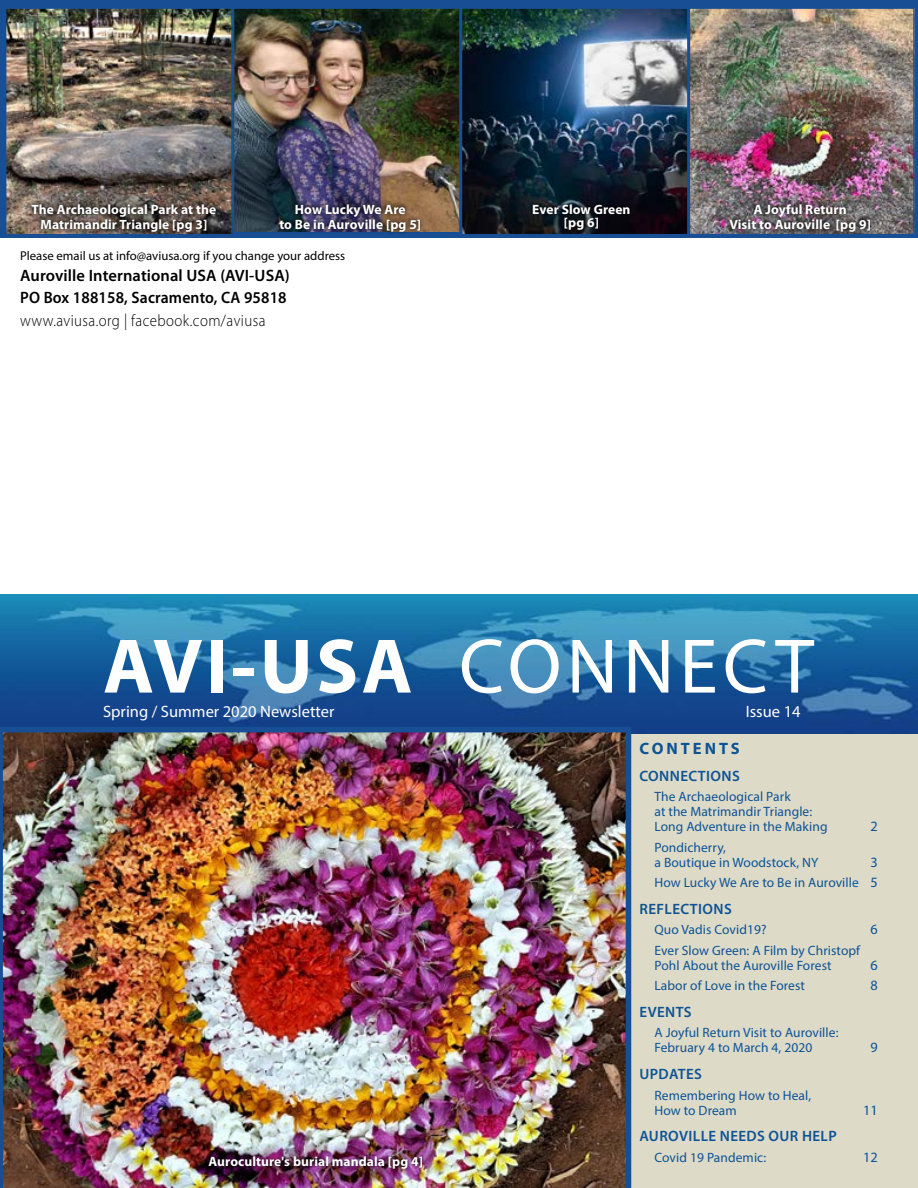
<style>
.page{position:relative;width:918px;height:1188px;background:#fff}
.page>*{position:absolute;margin:0;border:0;box-sizing:border-box;transform-origin:0 0}
.t1{font:700 78px "Myriad Pro";letter-spacing:.04em;color:#fff}
.t2{font:600 16.5px "Myriad Pro";letter-spacing:.005em;color:#000}
.t3{font:300 16.5px "Myriad Pro";letter-spacing:.03em;color:#000;scale:.9 1}
.t4{font:16.5px "Myriad Pro";color:#fff}
.t5{font:600 16.5px "Myriad Pro";letter-spacing:.005em;color:#000;scale:.95 1}
.t6{font:700 16.5px "Myriad Pro";letter-spacing:.18em;color:#0e5396}
.toc_hd_one{font:600 15px "Myriad Pro";letter-spacing:.025em;color:#0e5396}
.toc_title_under_hd{font:14.25px "Myriad Pro";color:#0e5396}
.toc_title_under_hd-2{font:13.5px/15px "Myriad Pro";letter-spacing:.005em;color:#0e5396}
.cover_caption{font:700 13.5px/15px "Myriad Pro";letter-spacing:.005em;color:#fff;text-align:center}
.text_9_75_17{font:12.75px "Myriad Pro";color:#000}
.s1{font-weight:400}
.s2{font-size:14.25px}
</style>
<div class="page">
<div style="left:0;top:0;width:918px;height:238px;background:#184f94"></div>
<img style="left:8px;top:10px;width:222px;height:222px">
<div style="left:5px;top:7px;width:228px;height:228px;border:2px solid #184f94"></div>
<img style="left:236px;top:10px;width:222px;height:222px">
<div style="left:233px;top:7px;width:228px;height:228px;border:2px solid #184f94"></div>
<img style="left:464px;top:10px;width:448px;height:222px">
<div style="left:461px;top:7px;width:228px;height:228px;border:2px solid #184f94"></div>
<div style="left:689px;top:7px;width:226px;height:228px;border:2px solid #184f94"></div>
<svg style="left:27px;top:198px;width:193px;height:37px;background:#504844"></svg>
<img style="left:275px;top:198px;width:150px;height:37px">
<svg style="left:528px;top:198px;width:106px;height:37px;background:#0f151d"></svg>
<img style="left:725px;top:198px;width:150px;height:37px">
<div style="left:17px;top:732px;width:901px;height:456px;background:#dddac7"></div>
<img style="left:0;top:594px;width:918px;height:139px">
<img style="left:0;top:727px;width:631px;height:461px">
<div style="left:207px;top:1153px;width:218px;height:18px;background:#000;opacity:.75"></div>
<p class="cover_caption" style="left:32px;top:201px;width:186px">The Archaeological Park at the<br>Matrimandir Triangle [pg 3]</p>
<p class="cover_caption" style="left:279px;top:201px;width:143px">How Lucky We Are<br>to Be in Auroville [pg 5]</p>
<p class="cover_caption" style="left:532px;top:202px;width:100px;line-height:13.5px">Ever Slow Green [pg 6]</p>
<p class="cover_caption" style="left:730px;top:201px;width:143px">A Joyful Return<br>Visit to Auroville [pg 9]</p>
<p class="text_9_75_17" style="left:20px;top:248px;width:327px">Please email us at info@aviusa.org if you change your address</p>
<p class="t2" style="left:20px;top:265px;width:271px">Auroville International USA (AVI-USA)</p>
<p class="t5" style="left:20px;top:287px;width:282px">PO Box 188158, Sacramento, CA 95818</p>
<p class="t3" style="left:20px;top:310px;width:274px">www.aviusa.org | facebook.com/aviusa</p>
<p class="t1" style="left:103px;top:615px;width:713px">AVI-USA <span class="s1">CONNECT</span></p>
<p class="t4" style="left:103px;top:701px;width:233px">Spring / Summer 2020 Newsletter</p>
<p class="t4" style="left:746px;top:701px;width:56px">Issue 14</p>
<p class="t6" style="left:640px;top:738px;width:102px">CONTENTS</p>
<p class="toc_hd_one" style="left:640px;top:766px;width:102px">CONNECTIONS</p>
<p class="toc_title_under_hd-2" style="left:654px;top:789px;width:175px">The Archaeological Park<br>at the Matrimandir Triangle:<br>Long Adventure in the Making</p>
<p class="toc_title_under_hd" style="left:871px;top:818px;width:9px">2</p>
<p class="toc_title_under_hd-2" style="left:654px;top:839px;width:165px">Pondicherry,<br>a Boutique in Woodstock, NY</p>
<p class="toc_title_under_hd" style="left:871px;top:853px;width:9px">3</p>
<p class="toc_title_under_hd-2" style="left:654px;top:875px;width:225px">How Lucky We Are to Be in Auroville <span class="s2">5</span></p>
<p class="toc_hd_one" style="left:640px;top:899px;width:94px">REFLECTIONS</p>
<p class="toc_title_under_hd-2" style="left:654px;top:922px;width:114px">Quo Vadis Covid19?</p>
<p class="toc_title_under_hd" style="left:871px;top:921px;width:9px">6</p>
<p class="toc_title_under_hd-2" style="left:654px;top:942px;width:207px">Ever Slow Green: A Film by Christopf<br>Pohl About the Auroville Forest</p>
<p class="toc_title_under_hd" style="left:871px;top:956px;width:9px">6</p>
<p class="toc_title_under_hd-2" style="left:654px;top:978px;width:152px">Labor of Love in the Forest</p>
<p class="toc_title_under_hd" style="left:871px;top:977px;width:9px">8</p>
<p class="toc_hd_one" style="left:640px;top:1002px;width:54px">EVENTS</p>
<p class="toc_title_under_hd-2" style="left:654px;top:1025px;width:185px">A Joyful Return Visit to Auroville:<br>February 4 to March 4, 2020</p>
<p class="toc_title_under_hd" style="left:871px;top:1039px;width:9px">9</p>
<p class="cover_caption" style="left:209px;top:1154px;width:216px">Auroculture's burial mandala [pg 4]</p>
<p class="toc_hd_one" style="left:640px;top:1065px;width:64px">UPDATES</p>
<p class="toc_title_under_hd-2" style="left:654px;top:1087px;width:158px">Remembering How to Heal,<br>How to Dream</p>
<p class="toc_title_under_hd" style="left:863px;top:1101px;width:16px">11</p>
<p class="toc_hd_one" style="left:640px;top:1127px;width:199px">AUROVILLE NEEDS OUR HELP</p>
<p class="toc_title_under_hd-2" style="left:654px;top:1150px;width:113px">Covid 19 Pandemic:</p>
<p class="toc_title_under_hd" style="left:863px;top:1148px;width:16px">12</p>
</div>
